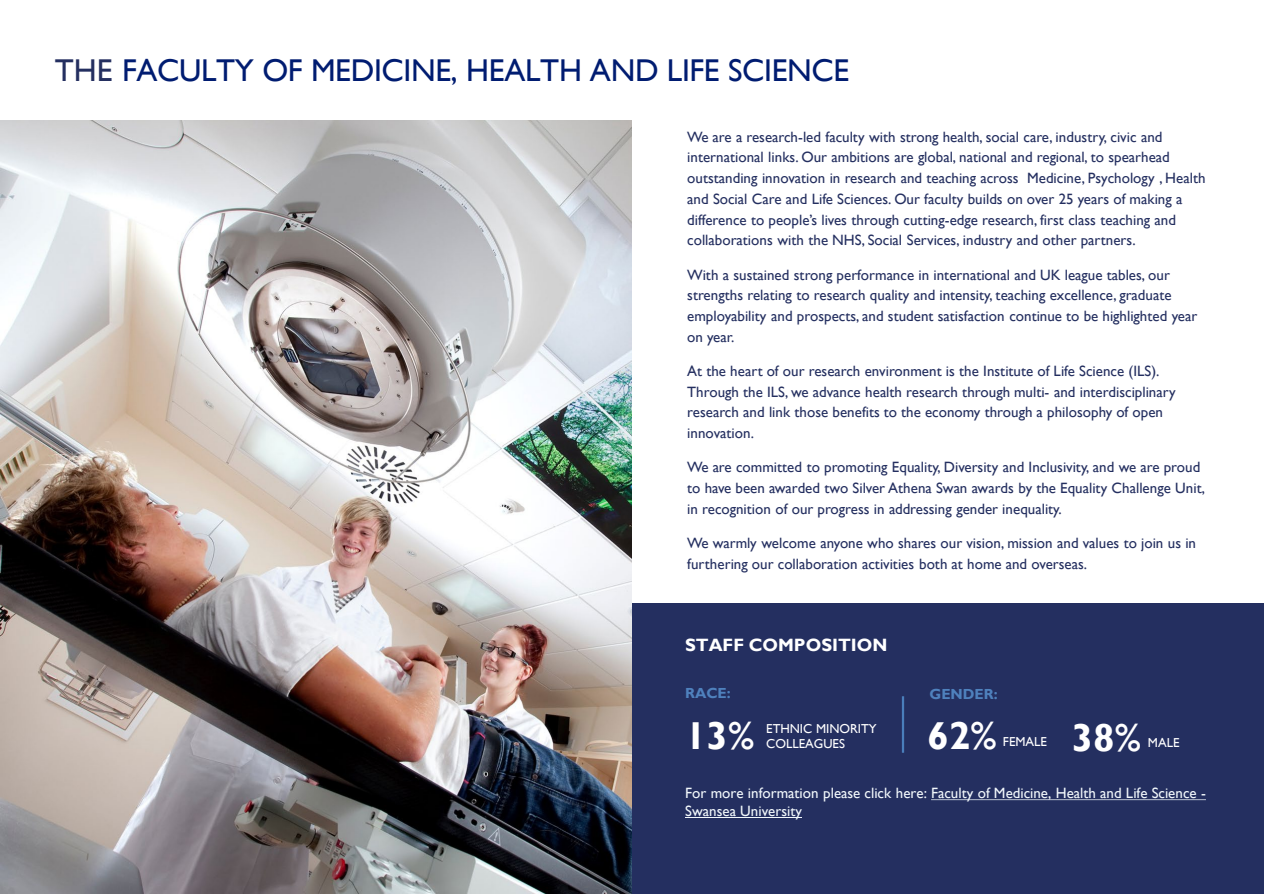
<style>
.page{position:relative;width:1264px;height:894px;background:#fff}
.page>*{position:absolute;margin:0;border:0;box-sizing:border-box;transform-origin:0 0}
.t1{font:700 38.85px "Gill Sans";color:#fff}
.t2{font:31.5px "Gill Sans";letter-spacing:-.01em;color:#001c71}
.t3{font:700 17.85px "Gill Sans";color:#fff}
.t4{font:15px/20.7px "Gill Sans";color:#242f60}
.t5{font:15px/18px "Gill Sans";color:#f1f7fb}
.t6{font:700 14.55px "Gill Sans";letter-spacing:-.005em;color:#4f81bd}
.t7{font:12.9px "Gill Sans";letter-spacing:-.005em;color:#fff}
.s1{color:#242f60}
.s2{font-weight:400}
</style>
<div class="page">
<div style="left:632px;top:603px;width:631px;height:290px;background:#242f60"></div>
<hr style="left:901px;top:696px;width:2px;height:56px;background:#4a7ebb">
<svg style="left:931px;top:799px;width:274px;height:1px"></svg>
<hr style="left:685px;top:817px;width:116px;height:1px;background:#f1f7fb">
<img style="left:0;top:121px;width:631px;height:772px">
<h2 class="t2" style="left:55px;top:52px;width:795px"><span class="s1">THE</span> FACULTY OF MEDICINE, HEALTH AND LIFE SCIENCE</h2>
<p class="t4" style="left:687px;top:126px;width:519px">We are a research-led faculty with strong health, social care, industry, civic and international links. Our ambitions are global, national and regional, to spearhead outstanding innovation in research and teaching across Medicine, Psychology , Health and Social Care and Life Sciences. Our faculty builds on over 25 years of making a difference to people’s lives through cutting-edge research, first class teaching and collaborations with the NHS, Social Services, industry and other partners.</p>
<p class="t4" style="left:687px;top:264px;width:511px">With a sustained strong performance in international and UK league tables, our strengths relating to research quality and intensity, teaching excellence, graduate employability and prospects, and student satisfaction continue to be highlighted year on year.</p>
<p class="t4" style="left:687px;top:361px;width:490px">At the heart of our research environment is the Institute of Life Science (ILS).<br>Through the ILS, we advance health research through multi- and interdisciplinary research and link those benefits to the economy through a philosophy of open innovation.</p>
<p class="t4" style="left:687px;top:457px;width:519px">We are committed to promoting Equality, Diversity and Inclusivity, and we are proud to have been awarded two Silver Athena Swan awards by the Equality Challenge Unit, in recognition of our progress in addressing gender inequality.</p>
<p class="t4" style="left:687px;top:532px;width:510px">We warmly welcome anyone who shares our vision, mission and values to join us in furthering our collaboration activities both at home and overseas.</p>
<p class="t3" style="left:685px;top:633px;width:204px">STAFF COMPOSITION</p>
<p class="t6" style="left:685px;top:684px;width:47px">RACE:</p>
<p class="t1" style="left:685px;top:712px;width:71px">13<span class="s2">%</span></p>
<p class="t7" style="left:766px;top:720px;width:112px">ETHNIC MINORITY</p>
<p class="t7" style="left:766px;top:736px;width:80px">COLLEAGUES</p>
<p class="t6" style="left:929px;top:685px;width:70px">GENDER:</p>
<p class="t1" style="left:927px;top:711px;width:71px">62<span class="s2">%</span></p>
<p class="t1" style="left:1071px;top:714px;width:71px">38<span class="s2">%</span></p>
<p class="t7" style="left:1002px;top:734px;width:46px">FEMALE</p>
<p class="t7" style="left:1147px;top:734px;width:33px">MALE</p>
<p class="t5" style="left:685px;top:784px;width:522px">For more information please click here: Faculty of Medicine, Health and Life Science -<br>Swansea University</p>
</div>
